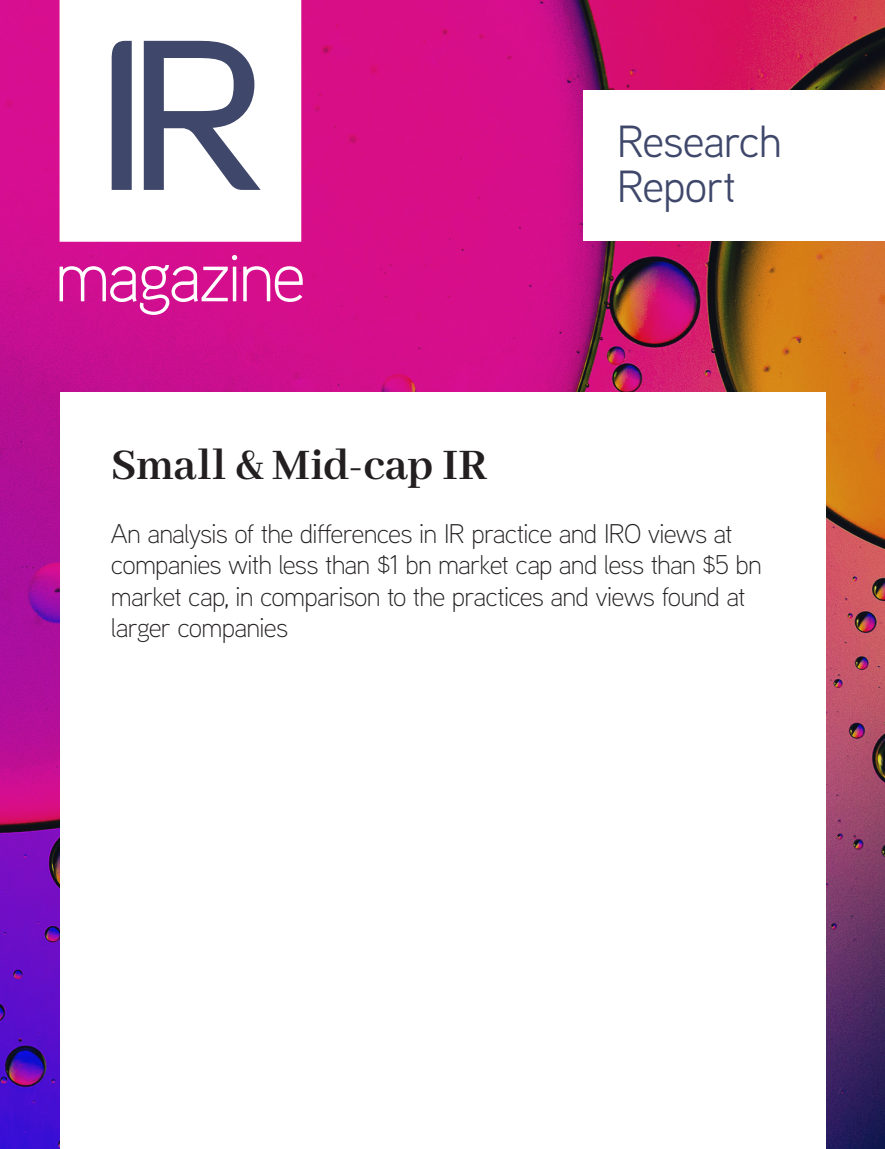
<style>
.page{position:relative;width:885px;height:1149px;background:#fff}
.page>*{position:absolute;margin:0;border:0;box-sizing:border-box;transform-origin:0 0}
.t1{font:700 48px "Abhaya Libre";letter-spacing:.005em;color:#231f20}
.IR_Main_heading_heav{font:45px "Aaux Next";letter-spacing:-.025em;color:#3f486b}
.t2{font:300 27px/31.5px "Aaux Next";letter-spacing:-.03em;color:#231f20}
</style>
<div class="page">
<img style="left:0;top:0;width:884px;height:1148px">
<div style="left:60px;top:392px;width:765px;height:756px;background:#fff"></div>
<div style="left:583px;top:90px;width:301px;height:150px;background:#fff"></div>
<svg style="left:60px;top:0;width:243px;height:315px"></svg>
<p class="IR_Main_heading_heav" style="left:617px;top:111px;width:166px">Research</p>
<p class="IR_Main_heading_heav" style="left:617px;top:156px;width:120px">Report</p>
<p class="t1" style="left:111px;top:438px;width:378px">Small &amp; Mid-cap IR</p>
<p class="t2" style="left:111px;top:516px;width:652px">An analysis of the differences in IR practice and IRO views at companies with less than $1 bn market cap and less than $5 bn market cap, in comparison to the practices and views found at larger companies</p>
</div>
